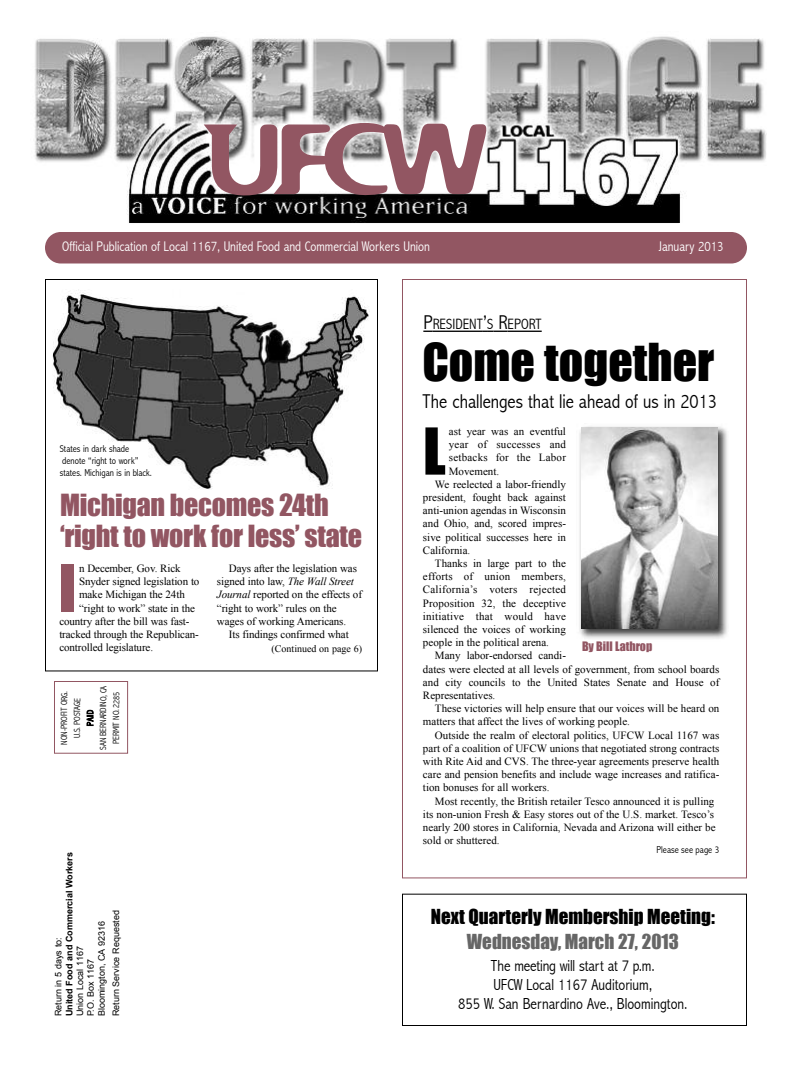
<style>
.page{position:relative;width:792px;height:1080px;background:#fff}
.page>*{position:absolute;margin:0;border:0;box-sizing:border-box;transform-origin:0 0}
.t1{font:97px "Flexure";color:#925662}
.t2{font:59.7px "Impact";color:#000}
.t3{font:59.7px "Impact";color:#925662}
.t4{font:48px "Impact";color:#000}
.t5{font:28px/31px "Impact";letter-spacing:-.01em;color:#925662}
.t6{font:300 condensed 20px "Abadi";color:#000}
.t7{font:19px "Impact";color:#000}
.t8{font:19px "Impact";color:#666}
.t9{font:300 condensed 16px/19px "Abadi";color:#000;text-align:center}
.t10{font:300 condensed 15px "Abadi";color:#000}
.t11{font:300 condensed 14px "Abadi";color:#fff}
.t12{font:12px "Impact";color:#925662}
.t13{font:11px/13.2px "Times New Roman";color:#000}
.t14{font:11px "Times New Roman";letter-spacing:.02em;color:#000}
.t15{font:300 condensed 10px/12px "Abadi";color:#000}
.t16{font:10px "Times New Roman";color:#000}
.t17{font:9px/10.8px "Arial";color:#000}
.t18{font:300 condensed 9px/13px "Abadi";letter-spacing:-.015em;color:#000;text-align:center}
.t19{font:700 9px "Arial";color:#000}
.s1{font-size:20px}
.s2{font-style:italic}
</style>
<div class="page">
<div style="left:45px;top:232px;width:702px;height:32px;background:#925662;border-radius:16px"></div>
<img style="left:34px;top:36px;width:733px;height:187px">
<hr style="left:433px;top:331px;width:50px;height:1px;background:#000">
<svg style="left:483px;top:331px;width:25px;height:1px"></svg>
<hr style="left:508px;top:331px;width:34px;height:1px;background:#000">
<img style="left:579px;top:426px;width:149px;height:213px">
<img style="left:581px;top:428px;width:137px;height:201px">
<div style="left:54px;top:681px;width:74px;height:73px;border:1px solid #925662"></div>
<div style="left:45px;top:279px;width:333px;height:392px;border:1px solid #000"></div>
<img style="left:52px;top:289px;width:318px;height:200px">
<div style="left:402px;top:894px;width:345px;height:132px;border:1px solid #000"></div>
<h1 class="t1" style="left:202px;top:104px;width:289px">UFCW</h1>
<p class="t11" style="left:62px;top:239px;width:369px">Official Publication of Local 1167, United Food and Commercial Workers Union</p>
<p class="t11" style="left:659px;top:239px;width:66px">January 2013</p>
<h3 class="t10" style="left:423px;top:316px;width:120px"><span class="s1">P</span>RESIDENT<span class="s1">’</span>S <span class="s1">R</span>EPORT</h3>
<h3 class="t4" style="left:422px;top:333px;width:294px">Come together</h3>
<p class="t15" style="left:60px;top:443px;width:94px">States in dark shade denote “right to work” states. Michigan is in black.</p>
<h3 class="t5" style="left:60px;top:490px;width:304px">Michigan becomes 24th ‘right to work for less’ state</h3>
<h2 class="t3" style="left:59px;top:551px;width:19px">I</h2>
<p class="t13" style="left:79px;top:562px;width:103px">n December, Gov. Rick</p>
<p class="t13" style="left:79px;top:575px;width:122px">Snyder signed legislation to</p>
<p class="t13" style="left:79px;top:588px;width:107px">make Michigan the 24th</p>
<p class="t13" style="left:79px;top:601px;width:118px">“right to work” state in the</p>
<p class="t13" style="left:59px;top:615px;width:132px">country after the bill was fast-</p>
<p class="t13" style="left:59px;top:628px;width:141px">tracked through the Republican-</p>
<p class="t13" style="left:59px;top:641px;width:95px">controlled legislature.</p>
<p class="t18" style="left:58px;top:750px;width:65px;rotate:-90deg">NON-PROFIT ORG.<br>U.S. POSTAGE<br>PAID<br>SAN BERNARDINO, CA<br>PERMIT NO. 2285</p>
<p class="t13" style="left:217px;top:562px;width:147px;text-indent:12px">Days after the legislation was signed into law, <span class="s2">The Wall Street<br>Journal</span> reported on the effects of “right to work” rules on the wages of working Americans.</p>
<p class="t13" style="left:229px;top:628px;width:121px">Its findings confirmed what</p>
<p class="t16" style="left:272px;top:644px;width:92px">(Continued on page 6)</p>
<p class="t19" style="left:64px;top:1016px;width:166px;rotate:-90deg">United Food and Commercial Workers</p>
<p class="t17" style="left:75px;top:1016px;width:97px;rotate:-90deg">Union Local 1167<br>P.O. Box 1167<br>Bloomington, CA 92316</p>
<p class="t17" style="left:111px;top:1016px;width:108px;rotate:-90deg">Return Service Requested</p>
<p class="t17" style="left:53px;top:1016px;width:81px;rotate:-90deg">Return in 5 days to:</p>
<h3 class="t6" style="left:422px;top:390px;width:296px">The challenges that lie ahead of us in 2013</h3>
<h2 class="t2" style="left:423px;top:414px;width:24px">L</h2>
<p class="t13" style="left:449px;top:425px;width:119px">ast year was an eventful</p>
<p class="t14" style="left:449px;top:438px;width:119px">year of successes and</p>
<p class="t14" style="left:449px;top:452px;width:119px">setbacks for the Labor</p>
<p class="t13" style="left:449px;top:464px;width:52px">Movement.</p>
<p class="t13" style="left:435px;top:478px;width:132px">We reelected a labor-friendly</p>
<p class="t13" style="left:423px;top:491px;width:145px">president, fought back against</p>
<p class="t13" style="left:423px;top:504px;width:144px">anti-union agendas in Wisconsin</p>
<p class="t13" style="left:423px;top:517px;width:145px">and Ohio, and, scored impres-</p>
<p class="t13" style="left:423px;top:530px;width:144px">sive political successes here in</p>
<p class="t13" style="left:423px;top:544px;width:49px">California.</p>
<p class="t13" style="left:435px;top:557px;width:133px">Thanks in large part to the</p>
<p class="t14" style="left:423px;top:570px;width:145px">efforts of union members,</p>
<p class="t14" style="left:423px;top:584px;width:145px">California’s voters rejected</p>
<p class="t13" style="left:423px;top:596px;width:145px">Proposition 32, the deceptive</p>
<p class="t14" style="left:423px;top:610px;width:145px">initiative that would have</p>
<p class="t13" style="left:423px;top:623px;width:144px">silenced the voices of working</p>
<p class="t13" style="left:423px;top:636px;width:128px">people in the political arena.</p>
<p class="t13" style="left:435px;top:649px;width:132px">Many labor-endorsed candi-</p>
<p class="t13" style="left:423px;top:662px;width:298px">dates were elected at all levels of government, from school boards</p>
<p class="t13" style="left:423px;top:676px;width:298px">and city councils to the United States Senate and House of</p>
<p class="t13" style="left:423px;top:689px;width:74px">Representatives.</p>
<p class="t13" style="left:435px;top:702px;width:286px">These victories will help ensure that our voices will be heard on</p>
<p class="t13" style="left:423px;top:715px;width:208px">matters that affect the lives of working people.</p>
<p class="t13" style="left:435px;top:728px;width:286px">Outside the realm of electoral politics, UFCW Local 1167 was</p>
<p class="t13" style="left:423px;top:742px;width:298px">part of a coalition of UFCW unions that negotiated strong contracts</p>
<p class="t13" style="left:423px;top:755px;width:298px">with Rite Aid and CVS. The three-year agreements preserve health</p>
<p class="t13" style="left:423px;top:768px;width:298px">care and pension benefits and include wage increases and ratifica-</p>
<p class="t13" style="left:423px;top:781px;width:128px">tion bonuses for all workers.</p>
<p class="t13" style="left:435px;top:794px;width:281px">Most recently, the British retailer Tesco announced it is pulling</p>
<p class="t13" style="left:423px;top:808px;width:293px">its non-union Fresh &amp; Easy stores out of the U.S. market. Tesco’s</p>
<p class="t13" style="left:423px;top:821px;width:294px">nearly 200 stores in California, Nevada and Arizona will either be</p>
<p class="t13" style="left:423px;top:834px;width:78px">sold or shuttered.</p>
<p class="t12" style="left:582px;top:639px;width:72px">By Bill Lathrop</p>
<p class="t15" style="left:657px;top:844px;width:64px">Please see page 3</p>
<h3 class="t7" style="left:431px;top:905px;width:286px">Next Quarterly Membership Meeting:</h3>
<h3 class="t8" style="left:467px;top:930px;width:214px">Wednesday, March 27, 2013</h3>
<h3 class="t9" style="left:458px;top:956px;width:231px">The meeting will start at 7 p.m.<br>UFCW Local 1167 Auditorium,<br>855 W. San Bernardino Ave., Bloomington.</h3>
</div>
